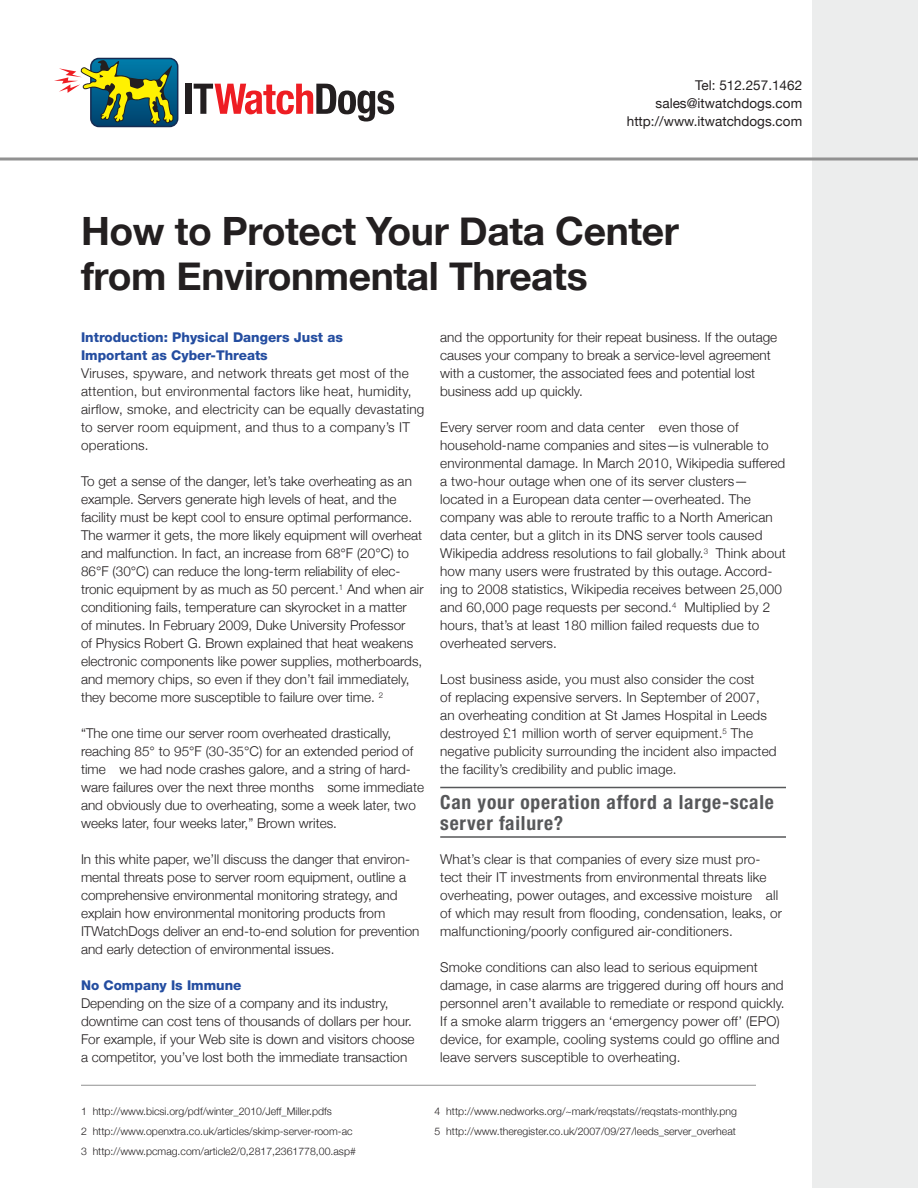
<style>
.page{position:relative;width:918px;height:1188px;background:#fff}
.page>*{position:absolute;margin:0;border:0;box-sizing:border-box;transform-origin:0 0}
.t1{font:700 39px/45px "Helvetica Neue";letter-spacing:-.01em;color:#231f20}
.t2{font:700 condensed 19.5px/21px "Helvetica Neue";letter-spacing:.04em;color:#57585a}
.t3{font:300 13.5px/18px "Helvetica Neue";color:#231f20}
.t4{font:300 13.5px/18px "Helvetica Neue";letter-spacing:.02em;color:#231f20}
.t5{font:800 13.5px/18px "Helvetica Neue LT Std";color:#244da0}
.t6{font:13.5px "Helvetica Neue";color:#231f20}
.t7{font:300 10.5px "Helvetica Neue";color:#231f20}
</style>
<div class="page">
<div style="left:812px;top:0;width:106px;height:1188px;background:#eceded"></div>
<hr style="left:0;top:158px;width:918px;height:2px;background:#919191">
<div style="left:186px;top:84px;width:6px;height:30px;background:#231f20"></div>
<svg style="left:194px;top:84px;width:200px;height:38px"></svg>
<div style="left:90px;top:58px;width:88px;height:69px;border:2px solid #152b52;border-radius:8px"></div>
<svg style="left:54px;top:59px;width:124px;height:67px"></svg>
<hr style="left:440px;top:787px;width:346px;height:1px;background:#57585a">
<hr style="left:440px;top:836px;width:346px;height:2px;background:#57585a">
<hr style="left:81px;top:1085px;width:675px;height:1px;background:#919191">
<p class="t6" style="left:695px;top:77px;width:109px">Tel: 512.257.1462</p>
<p class="t6" style="left:656px;top:95px;width:148px">sales@itwatchdogs.com</p>
<p class="t6" style="left:627px;top:113px;width:177px">http://www.itwatchdogs.com</p>
<p class="t1" style="left:81px;top:208px;width:599px">How to Protect Your Data Center from Environmental Threats</p>
<p class="t5" style="left:81px;top:328px;width:263px">Introduction: Physical Dangers Just as<br>Important as Cyber-Threats</p>
<p class="t4" style="left:81px;top:364px;width:345px">Viruses, spyware, and network threats get most of the attention, but environmental factors like heat, humidity, airflow, smoke, and electricity can be equally devastating to server room equipment, and thus to a company’s IT operations.</p>
<p class="t3" style="left:81px;top:472px;width:344px">To get a sense of the danger, let’s take overheating as an example. Servers generate high levels of heat, and the facility must be kept cool to ensure optimal performance.<br>The warmer it gets, the more likely equipment will overheat and malfunction. In fact, an increase from 68°F (20°C) to 86°F (30°C) can reduce the long-term reliability of elec&shy;tronic equipment by as much as 50 percent.<sup>1</sup> And when air conditioning fails, temperature can skyrocket in a matter<br>of minutes. In February 2009, Duke University Professor<br>of Physics Robert G. Brown explained that heat weakens electronic components like power supplies, motherboards, and memory chips, so even if they don’t fail immediately, they become more susceptible to failure over time. <sup>2</sup></p>
<p class="t3" style="left:81px;top:724px;width:345px">“The one time our server room overheated drastically, reaching 85° to 95°F (30-35°C) for an extended period of time…we had node crashes galore, and a string of hard&shy;ware failures over the next three months—some immediate and obviously due to overheating, some a week later, two weeks later, four weeks later,” Brown writes.</p>
<p class="t3" style="left:81px;top:850px;width:340px">In this white paper, we’ll discuss the danger that environ&shy;mental threats pose to server room equipment, outline a comprehensive environmental monitoring strategy, and explain how environmental monitoring products from ITWatchDogs deliver an end-to-end solution for prevention and early detection of environmental issues.</p>
<p class="t5" style="left:81px;top:976px;width:162px">No Company Is Immune</p>
<p class="t3" style="left:81px;top:994px;width:335px">Depending on the size of a company and its industry, downtime can cost tens of thousands of dollars per hour.<br>For example, if your Web site is down and visitors choose a competitor, you’ve lost both the immediate transaction</p>
<p class="t3" style="left:440px;top:328px;width:339px">and the opportunity for their repeat business. If the outage causes your company to break a service-level agreement with a customer, the associated fees and potential lost business add up quickly.</p>
<p class="t3" style="left:440px;top:418px;width:347px">Every server room and data center—even those of household-name companies and sites—is vulnerable to environmental damage. In March 2010, Wikipedia suffered a two-hour outage when one of its server clusters— located in a European data center—overheated. The company was able to reroute traffic to a North American data center, but a glitch in its DNS server tools caused Wikipedia address resolutions to fail globally.<sup>3</sup> Think about how many users were frustrated by this outage. Accord&shy;ing to 2008 statistics, Wikipedia receives between 25,000 and 60,000 page requests per second.<sup>4</sup> Multiplied by 2 hours, that’s at least 180 million failed requests due to overheated servers.</p>
<p class="t3" style="left:440px;top:670px;width:338px">Lost business aside, you must also consider the cost<br>of replacing expensive servers. In September of 2007, an overheating condition at St James Hospital in Leeds destroyed £1 million worth of server equipment.<sup>5</sup> The negative publicity surrounding the incident also impacted the facility’s credibility and public image.</p>
<p class="t2" style="left:440px;top:791px;width:335px">Can your operation afford a large-scale server failure?</p>
<p class="t3" style="left:440px;top:850px;width:343px">What’s clear is that companies of every size must pro&shy;tect their IT investments from environmental threats like overheating, power outages, and excessive moisture—all of which may result from flooding, condensation, leaks, or malfunctioning/poorly configured air-conditioners.</p>
<p class="t3" style="left:440px;top:958px;width:346px">Smoke conditions can also lead to serious equipment damage, in case alarms are triggered during off hours and personnel aren’t available to remediate or respond quickly.<br>If a smoke alarm triggers an ‘emergency power off’ (EPO) device, for example, cooling systems could go offline and leave servers susceptible to overheating.</p>
<p class="t7" style="left:81px;top:1105px;width:252px">1 http://www.bicsi.org/pdf/winter_2010/Jeff_Miller.pdfs</p>
<p class="t7" style="left:81px;top:1125px;width:273px">2 http://www.openxtra.co.uk/articles/skimp-server-room-ac</p>
<p class="t7" style="left:81px;top:1145px;width:276px">3 http://www.pcmag.com/article2/0,2817,2361778,00.asp#</p>
<p class="t7" style="left:435px;top:1105px;width:304px">4 http://www.nedworks.org/~mark/reqstats//reqstats-monthly.png</p>
<p class="t7" style="left:435px;top:1125px;width:303px">5 http://www.theregister.co.uk/2007/09/27/leeds_server_overheat</p>
</div>
